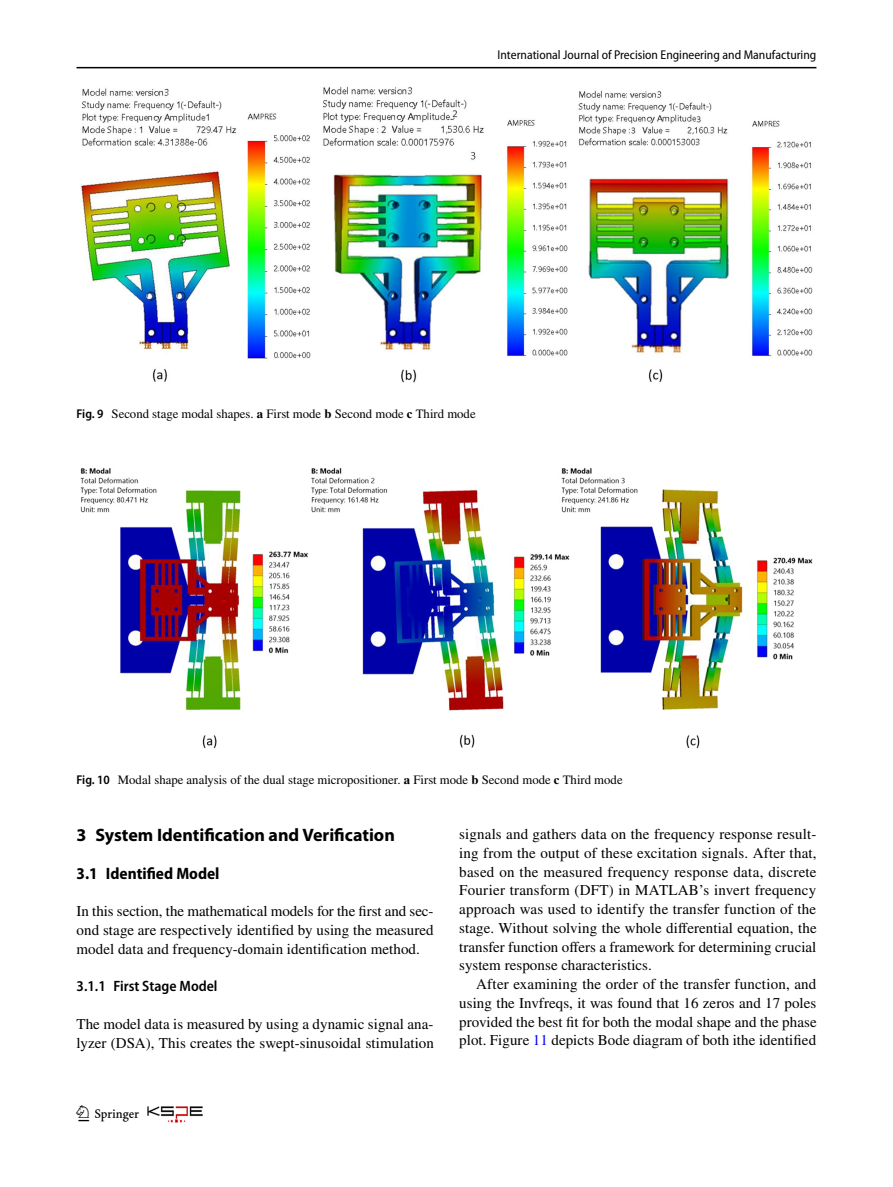
<style>
.page{position:relative;width:893px;height:1187px;background:#fff}
.page>*{position:absolute;margin:0;border:0;box-sizing:border-box;transform-origin:0 0}
.t1{font:22.5px "Springnew Regular 2";color:#000}
.t2{font:700 18px "Myriad Pro";color:#000}
.t3{font:700 semi-condensed 16.5px "Myriad Pro";color:#000}
.t4{font:15px/18.8px "STIX";letter-spacing:.005em;color:#000;text-align:justify}
.t5{font:600 semi-condensed 15px "Myriad Pro";color:#000}
.t6{font:12.75px "STIX";color:#000}
.t7{font:semi-condensed 12.75px "Myriad Pro";color:#000}
.s1{font-family:"Myriad Pro";font-weight:600;font-stretch:semi-condensed}
.s2{font-weight:700}
.s3{color:#00f}
</style>
<div class="page">
<hr style="left:77px;top:67px;width:739px;height:1px;background:#000">
<img style="left:148px;top:1106px;width:54px;height:16px">
<img style="left:81px;top:87px;width:731px;height:295px">
<img style="left:81px;top:468px;width:731px;height:280px">
<p class="t7" style="left:498px;top:48px;width:320px">International Journal of Precision Engineering and Manufacturing</p>
<p class="t6" style="left:77px;top:404px;width:401px"><span class="s1">Fig. 9</span> Second stage modal shapes. <span class="s2">a</span> First mode <span class="s2">b</span> Second mode <span class="s2">c</span> Third mode</p>
<p class="t6" style="left:77px;top:770px;width:548px"><span class="s1">Fig. 10</span> Modal shape analysis of the dual stage micropositioner. <span class="s2">a</span> First mode <span class="s2">b</span> Second mode <span class="s2">c</span> Third mode</p>
<p class="t2" style="left:77px;top:823px;width:320px">3 System Identification and Verification</p>
<p class="t3" style="left:77px;top:863px;width:145px">3.1 Identified Model</p>
<p class="t4" style="left:77px;top:902px;width:359px">In this section, the mathematical models for the first and sec&shy;ond stage are respectively identified by using the measured model data and frequency-domain identification method.</p>
<p class="t5" style="left:77px;top:977px;width:143px">3.1.1 First Stage Model</p>
<p class="t4" style="left:77px;top:1015px;width:359px">The model data is measured by using a dynamic signal ana&shy;lyzer (DSA), This creates the swept-sinusoidal stimulation</p>
<h1 class="t1" style="left:79px;top:1096px;width:62px">1 3</h1>
<p class="t4" style="left:459px;top:825px;width:359px">signals and gathers data on the frequency response result&shy;ing from the output of these excitation signals. After that, based on the measured frequency response data, discrete Fourier transform (DFT) in MATLAB’s invert frequency approach was used to identify the transfer function of the stage. Without solving the whole differential equation, the transfer function offers a framework for determining crucial system response characteristics.</p>
<p class="t4" style="left:459px;top:975px;width:359px;text-indent:17px">After examining the order of the transfer function, and using the Invfreqs, it was found that 16 zeros and 17 poles provided the best fit for both the modal shape and the phase plot. Figure <span class="s3">11</span> depicts Bode diagram of both ithe identified</p>
</div>
